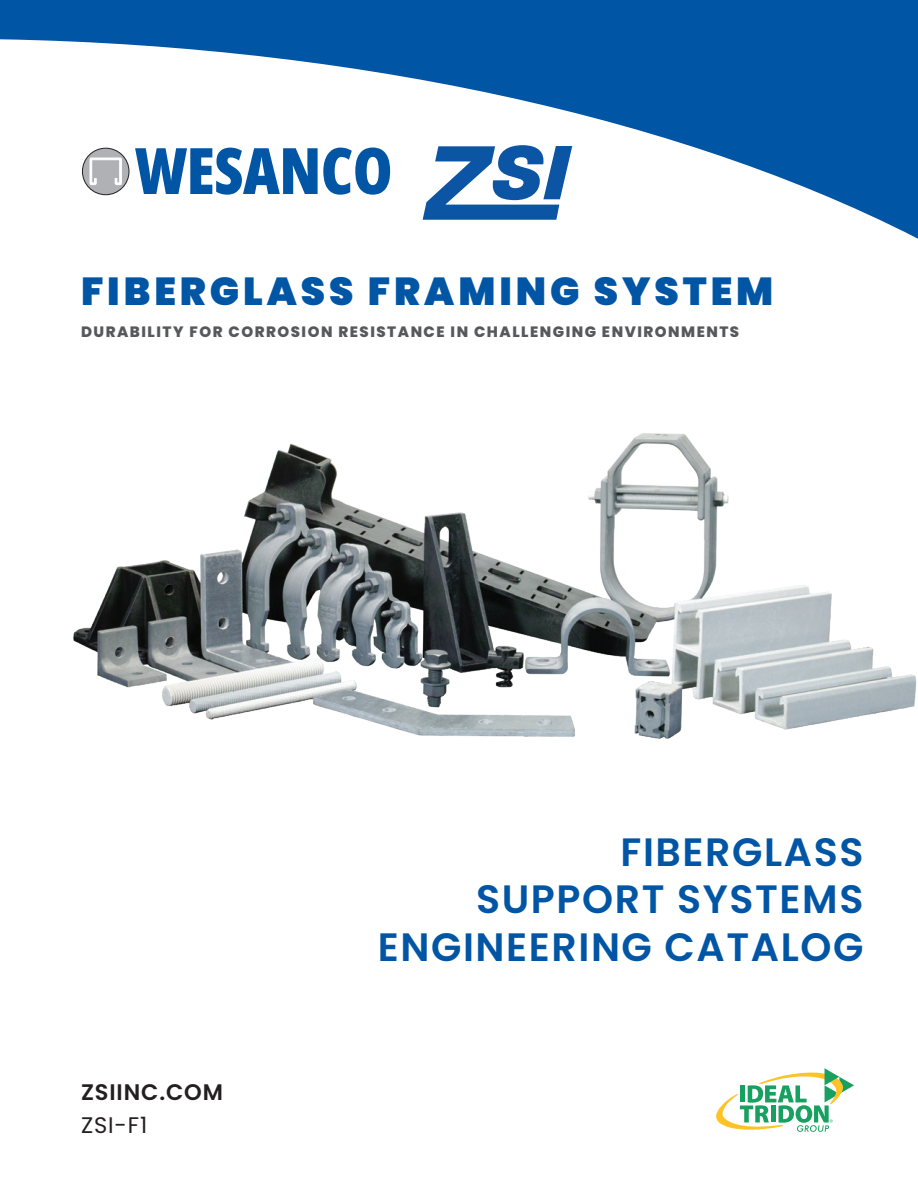
<style>
.page{position:relative;width:918px;height:1188px;background:#fff}
.page>*{position:absolute;margin:0;border:0;box-sizing:border-box;transform-origin:0 0}
.t1{font:600 39.6px/47.4px "Poppins";letter-spacing:.04em;color:#0155a5;text-align:right}
.t2{font:900 39px "Poppins";letter-spacing:.1em;color:#0155a5}
.t3{font:600 22.5px "Poppins";letter-spacing:.04em;color:#231f20}
.t4{font:22.5px "Poppins";color:#231f20}
.t5{font:800 15px "Poppins";letter-spacing:.1em;color:#57585a}
</style>
<div class="page">
<svg style="left:0;top:0;width:918px;height:239px"></svg>
<svg style="left:423px;top:145px;width:149px;height:75px"></svg>
<div style="left:82px;top:148px;width:47px;height:47px;background:#b0b1b5;border-radius:50%"></div>
<div style="left:82px;top:148px;width:47px;height:47px;border:1px solid #231f20;border-radius:50%"></div>
<svg style="left:89px;top:157px;width:33px;height:28px"></svg>
<svg style="left:135px;top:148px;width:255px;height:47px"></svg>
<svg style="left:716px;top:1068px;width:138px;height:64px"></svg>
<img style="left:73px;top:433px;width:844px;height:306px">
<h2 class="t2" style="left:81px;top:269px;width:694px">FIBERGLASS FRAMING SYSTEM</h2>
<p class="t5" style="left:81px;top:323px;width:660px">DURABILITY FOR CORROSION RESISTANCE IN CHALLENGING ENVIRONMENTS</p>
<h3 class="t3" style="left:81px;top:1079px;width:144px">ZSIINC.COM</h3>
<h3 class="t4" style="left:81px;top:1113px;width:68px">ZSI-F1</h3>
<h1 class="t1" style="left:378px;top:828px;width:487px">FIBERGLASS<br>SUPPORT SYSTEMS<br>ENGINEERING CATALOG</h1>
</div>
